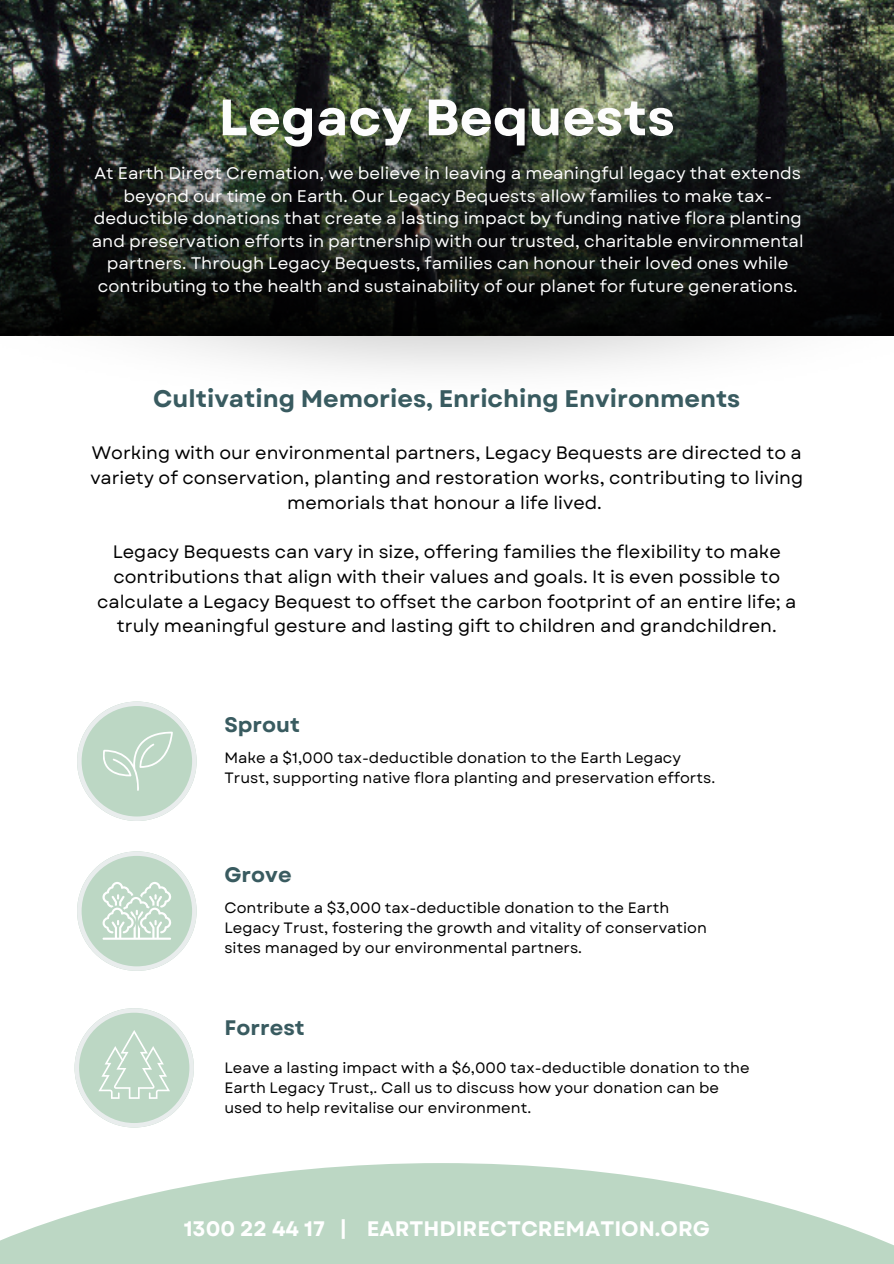
<style>
.page{position:relative;width:894px;height:1264px;background:#fff}
.page>*{position:absolute;margin:0;border:0;box-sizing:border-box;transform-origin:0 0}
.t1{font:700 51px "Garet";color:#fdfdfd}
.t2{font:700 24px "Garet";color:#395b60}
.t3{font:700 21px "Garet";color:#fff}
.t4{font:700 21px "Garet";color:#395b60}
.t5{font:18px/24.8px "Garet";color:#000;text-align:center}
.t6{font:16.8px/22.5px "Garet";color:#fdfdfd;text-align:center}
.t7{font:15px/20.2px "Garet";color:#000}
</style>
<div class="page">
<img style="left:0;top:0;width:893px;height:336px">
<svg style="left:0;top:1163px;width:893px;height:100px;fill:#bcd7c4"></svg>
<svg style="left:74px;top:1008px;width:120px;height:119px"></svg>
<svg style="left:77px;top:851px;width:119px;height:119px"></svg>
<svg style="left:77px;top:701px;width:119px;height:120px"></svg>
<h1 class="t1" style="left:218px;top:81px;width:458px">Legacy Bequests</h1>
<p class="t6" style="left:92px;top:162px;width:713px">At Earth Direct Cremation, we believe in leaving a meaningful legacy that extends beyond our time on Earth. Our Legacy Bequests allow families to make tax&shy;deductible donations that create a lasting impact by funding native flora planting and preservation efforts in partnership with our trusted, charitable environmental partners. Through Legacy Bequests, families can honour their loved ones while contributing to the health and sustainability of our planet for future generations.</p>
<p class="t2" style="left:153px;top:381px;width:588px">Cultivating Memories, Enriching Environments</p>
<h4 class="t5" style="left:90px;top:440px;width:714px">Working with our environmental partners, Legacy Bequests are directed to a variety of conservation, planting and restoration works, contributing to living memorials that honour a life lived.</h4>
<p class="t5" style="left:97px;top:539px;width:700px">Legacy Bequests can vary in size, offering families the flexibility to make contributions that align with their values and goals. It is even possible to calculate a Legacy Bequest to offset the carbon footprint of an entire life; a truly meaningful gesture and lasting gift to children and grandchildren.</p>
<h5 class="t4" style="left:224px;top:709px;width:77px">Sprout</h5>
<h2 class="t7" style="left:224px;top:747px;width:492px">Make a $1,000 tax-deductible donation to the Earth Legacy<br>Trust, supporting native flora planting and preservation efforts.</h2>
<p class="t4" style="left:224px;top:859px;width:69px">Grove</p>
<h5 class="t7" style="left:224px;top:897px;width:484px">Contribute a $3,000 tax-deductible donation to the Earth<br>Legacy Trust, fostering the growth and vitality of conservation sites managed by our environmental partners.</h5>
<p class="t4" style="left:224px;top:1012px;width:82px">Forrest</p>
<h4 class="t7" style="left:224px;top:1057px;width:526px">Leave a lasting impact with a $6,000 tax-deductible donation to the<br>Earth Legacy Trust,. Call us to discuss how your donation can be used to help revitalise our environment.</h4>
<h5 class="t3" style="left:184px;top:1213px;width:527px">1300 22 44 17 | EARTHDIRECTCREMATION.ORG</h5>
</div>
